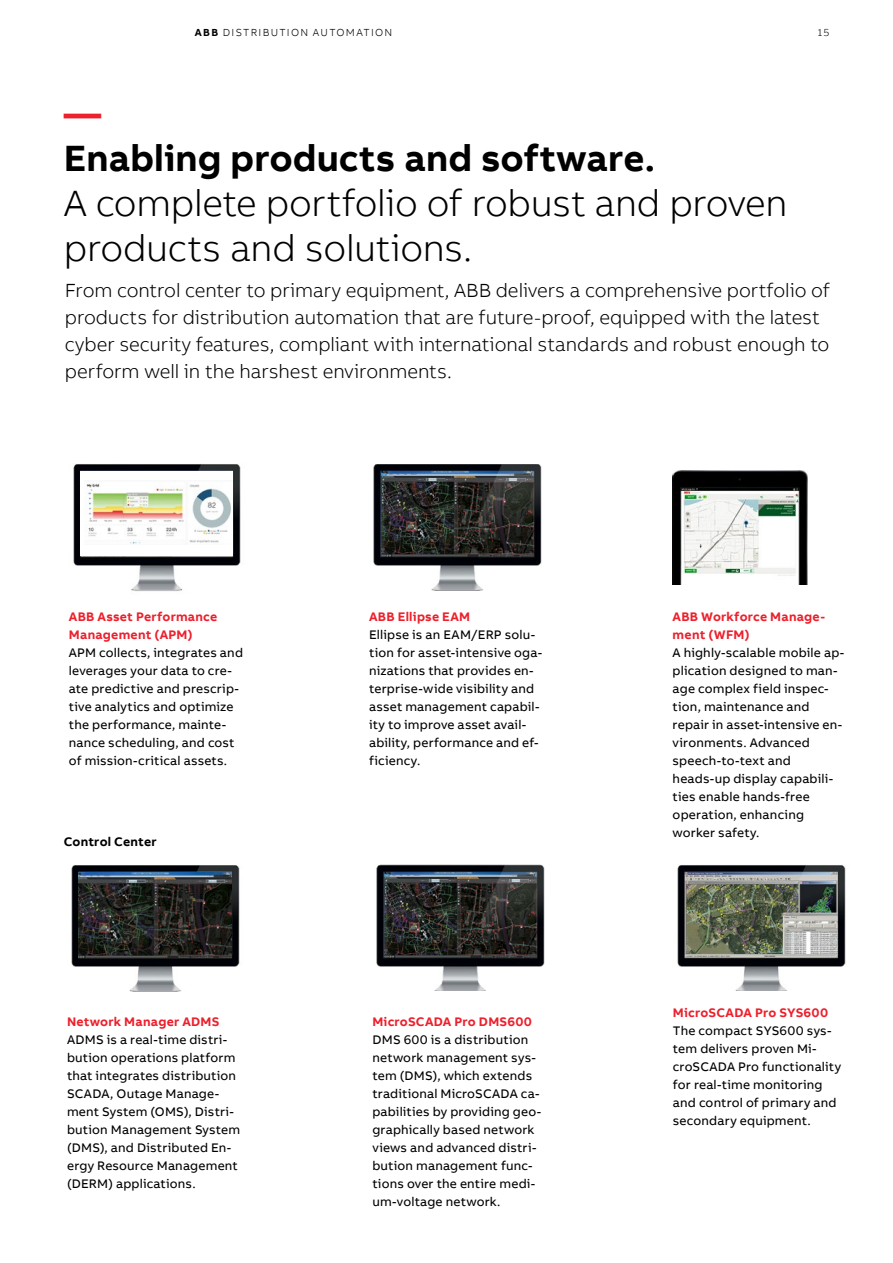
<style>
.page{position:relative;width:893px;height:1263px;background:#fff}
.page>*{position:absolute;margin:0;border:0;box-sizing:border-box;transform-origin:0 0}
.Subheadline_L_25pt_3{font:300 37.5px/45px "AB Bvoice";letter-spacing:-.01em;color:#000}
.Headline_L_25pt_30pt{font:700 37.5px "AB Bvoice";letter-spacing:.005em;color:#000}
.Headline_L_25pt_30pt-2{font:700 37.5px "AB Bvoice";color:#ed202c}
.Lead_13pt_18pt{font:300 19.5px/27px "AB Bvoice";letter-spacing:-.005em;color:#000}
.Copytext_8_5pt_12pt{font:12.75px/18px "AB Bvoice";letter-spacing:.015em;color:#000}
.Paragraph_Title_8_5p{font:12.75px/18px "AB Bvoice";letter-spacing:.015em;color:#000}
.Paragraph_Title_8_5p-2{font:700 12.75px/18px "AB Bvoice";letter-spacing:.02em;color:#ed202c}
.Paragraph_Title_8_5p-3{font:700 12.75px "AB Bvoice";letter-spacing:.01em;color:#000}
.t1{font:300 10.5px "AB Bvoice";letter-spacing:.12em;color:#000}
.s1{font-weight:700}
.s2{font-weight:700;color:#ed202c}
</style>
<div class="page">
<img style="left:677px;top:865px;width:169px;height:126px">
<img style="left:376px;top:865px;width:169px;height:126px">
<img style="left:73px;top:464px;width:168px;height:127px">
<img style="left:71px;top:865px;width:169px;height:126px">
<img style="left:79px;top:872px;width:152px;height:86px">
<div style="left:81px;top:471px;width:152px;height:85px;background:#fff"></div>
<img style="left:86px;top:483px;width:145px;height:62px">
<img style="left:373px;top:464px;width:169px;height:126px">
<img style="left:673px;top:470px;width:135px;height:115px">
<p class="t1" style="left:195px;top:26px;width:199px"><span class="s1">ABB</span> DISTRIBUTION AUTOMATION</p>
<p class="t1" style="left:818px;top:26px;width:13px">15</p>
<p class="Headline_L_25pt_30pt-2" style="left:64px;top:89px;width:39px">—</p>
<p class="Headline_L_25pt_30pt" style="left:64px;top:134px;width:593px">Enabling products and software.</p>
<p class="Subheadline_L_25pt_3" style="left:64px;top:180px;width:725px">A complete portfolio of robust and proven products and solutions.</p>
<p class="Lead_13pt_18pt" style="left:65px;top:277px;width:767px">From control center to primary equipment, ABB delivers a comprehensive portfolio of products for distribution automation that are future-proof, equipped with the latest cyber security features, compliant with international standards and robust enough to perform well in the harshest environments.</p>
<p class="Paragraph_Title_8_5p-2" style="left:69px;top:607px;width:150px">ABB Asset Performance<br>Management (APM)</p>
<p class="Copytext_8_5pt_12pt" style="left:69px;top:643px;width:176px">APM collects, integrates and leverages your data to cre&shy;ate predictive and prescrip&shy;tive analytics and optimize the performance, mainte&shy;nance scheduling, and cost of mission-critical assets.</p>
<p class="Paragraph_Title_8_5p-3" style="left:64px;top:833px;width:94px">Control Center</p>
<p class="Paragraph_Title_8_5p" style="left:67px;top:1012px;width:175px"><span class="s2">Network Manager ADMS<br></span>ADMS is a real-time distri&shy;bution operations platform that integrates distribution<br>SCADA, Outage Manage&shy;ment System (OMS), Distri&shy;bution Management System (DMS), and Distributed En&shy;ergy Resource Management (DERM) applications.</p>
<p class="Paragraph_Title_8_5p-2" style="left:369px;top:607px;width:103px">ABB Ellipse EAM</p>
<p class="Paragraph_Title_8_5p" style="left:369px;top:625px;width:175px">Ellipse is an EAM/ERP solu&shy;tion for asset-intensive oga&shy;nizations that provides en&shy;terprise-wide visibility and asset management capabil&shy;ity to improve asset avail&shy;ability, performance and ef&shy;ficiency.</p>
<p class="Paragraph_Title_8_5p-2" style="left:372px;top:1012px;width:161px">MicroSCADA Pro DMS600</p>
<p class="Copytext_8_5pt_12pt" style="left:372px;top:1030px;width:170px">DMS 600 is a distribution network management sys&shy;tem (DMS), which extends traditional MicroSCADA ca&shy;pabilities by providing geo&shy;graphically based network views and advanced distri&shy;bution management func&shy;tions over the entire medi&shy;um-voltage network.</p>
<p class="Paragraph_Title_8_5p-2" style="left:673px;top:607px;width:154px">ABB Workforce Manage&shy;ment (WFM)</p>
<p class="Copytext_8_5pt_12pt" style="left:673px;top:643px;width:172px">A highly-scalable mobile ap&shy;plication designed to man&shy;age complex field inspec&shy;tion, maintenance and repair in asset-intensive en&shy;vironments. Advanced speech-to-text and heads-up display capabili&shy;ties enable hands-free operation, enhancing worker safety.</p>
<p class="Paragraph_Title_8_5p" style="left:673px;top:1003px;width:170px"><span class="s2">MicroSCADA Pro SYS600<br></span>The compact SYS600 sys&shy;tem delivers proven Mi&shy;croSCADA Pro functionality for real-time monitoring and control of primary and secondary equipment.</p>
</div>
